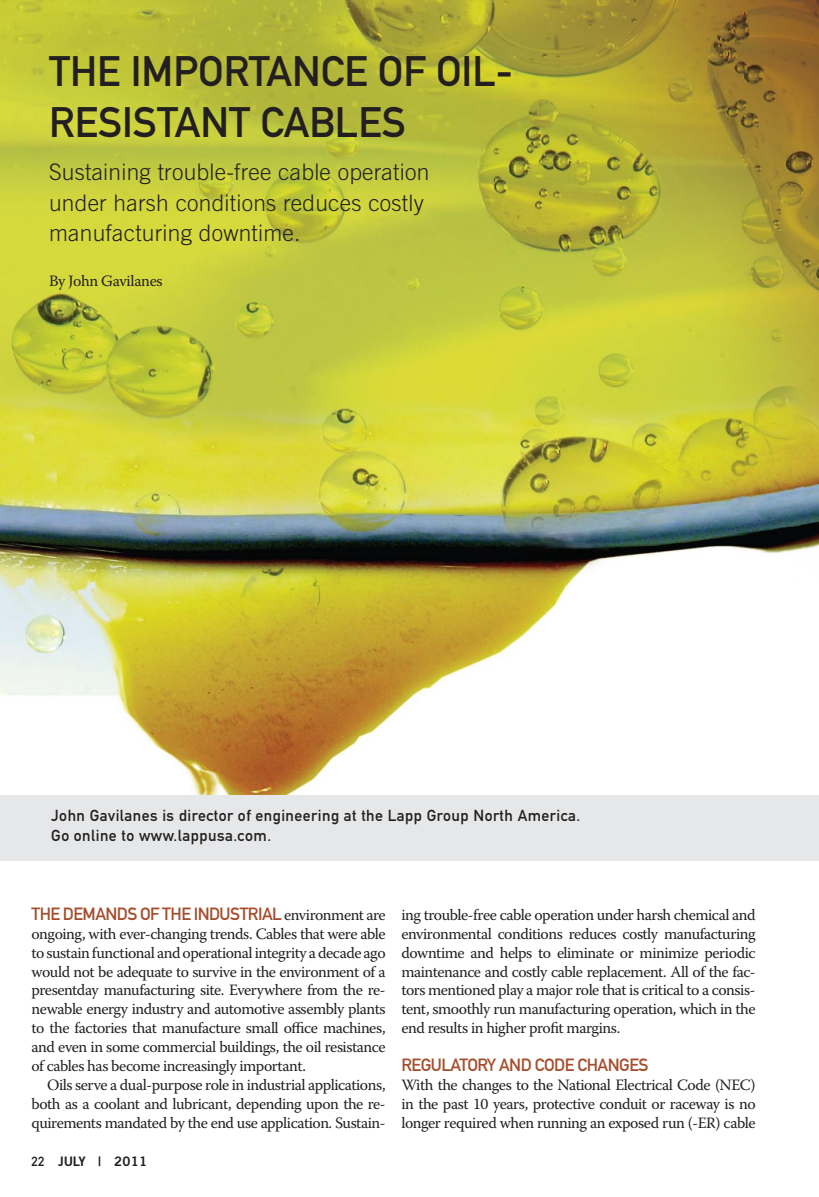
<style>
.page{position:relative;width:819px;height:1197px;background:#fff}
.page>*{position:absolute;margin:0;border:0;box-sizing:border-box;transform-origin:0 0}
.t1{font:42px/50.2px "DIN Mittelschrift Alternate";color:#231f20}
.t2{font:300 22.75px/30.1px "Trade Gothic";letter-spacing:.01em;color:#231f20}
.t3{font:17.5px "DIN Mittelschrift Alternate";letter-spacing:-.03em;color:#a64d2c}
.t4{font:15.75px/18.9px "Warnock Pro";letter-spacing:-.03em;color:#231f20;text-align:justify}
.t5{font:15.75px/20.1px "DIN Mittelschrift Alternate";letter-spacing:.03em;color:#231f20}
.t6{font:13.12px "Trade Gothic Bold Two";letter-spacing:-.005em;color:#231f20}
.s1{font-family:"Warnock Pro";font-size:15.75px;color:#231f20}
.s2{font-family:"DIN Mittelschrift Alternate"}
</style>
<div class="page">
<img style="left:0;top:0;width:819px;height:795px">
<div style="left:0;top:795px;width:819px;height:66px;background:#e6e7e8"></div>
<h1 class="t1" style="left:49px;top:46px;width:465px">The Importance of Oi l-<br>Resistant Cables</h1>
<h2 class="t2" style="left:49px;top:157px;width:382px">Sustaining trouble-free cable operation under harsh conditions reduces costly manufacturing downtime.</h2>
<p class="t4" style="left:49px;top:271px;width:115px">By John Gavilanes</p>
<p class="t5" style="left:51px;top:806px;width:531px">John Gavilanes is director of engineering at the Lapp Group North America.<br>Go online to www.lappusa.com.</p>
<p class="t3" style="left:32px;top:903px;width:356px">The demands of the industrial <span class="s1">environment are</span></p>
<p class="t4" style="left:31px;top:924px;width:356px">ongoing, with ever-changing trends. Cables that were able to sustain functional and operational integrity a decade ago would not be adequate to survive in the environment of a presentday manufacturing site. Everywhere from the re&shy;newable energy industry and automotive assembly plants to the factories that manufacture small office machines, and even in some commercial buildings, the oil resistance of cables has become increasingly important.</p>
<p class="t4" style="left:31px;top:1075px;width:356px;text-indent:16px">Oils serve a dual-purpose role in industrial applications, both as a coolant and lubricant, depending upon the re&shy;quirements mandated by the end use application. Sustain-</p>
<p class="t6" style="left:32px;top:1153px;width:117px"><span class="s2">22</span> JULY | 2011</p>
<p class="t4" style="left:401px;top:905px;width:356px">ing trouble-free cable operation under harsh chemical and environmental conditions reduces costly manufacturing downtime and helps to eliminate or minimize periodic maintenance and costly cable replacement. All of the fac&shy;tors mentioned play a major role that is critical to a consis&shy;tent, smoothly run manufacturing operation, which in the end results in higher profit margins.</p>
<p class="t3" style="left:401px;top:1055px;width:249px">Regulatory and Code Changes</p>
<p class="t4" style="left:401px;top:1075px;width:356px">With the changes to the National Electrical Code (NEC) in the past 10 years, protective conduit or raceway is no longer required when running an exposed run (-ER) cable</p>
</div>
